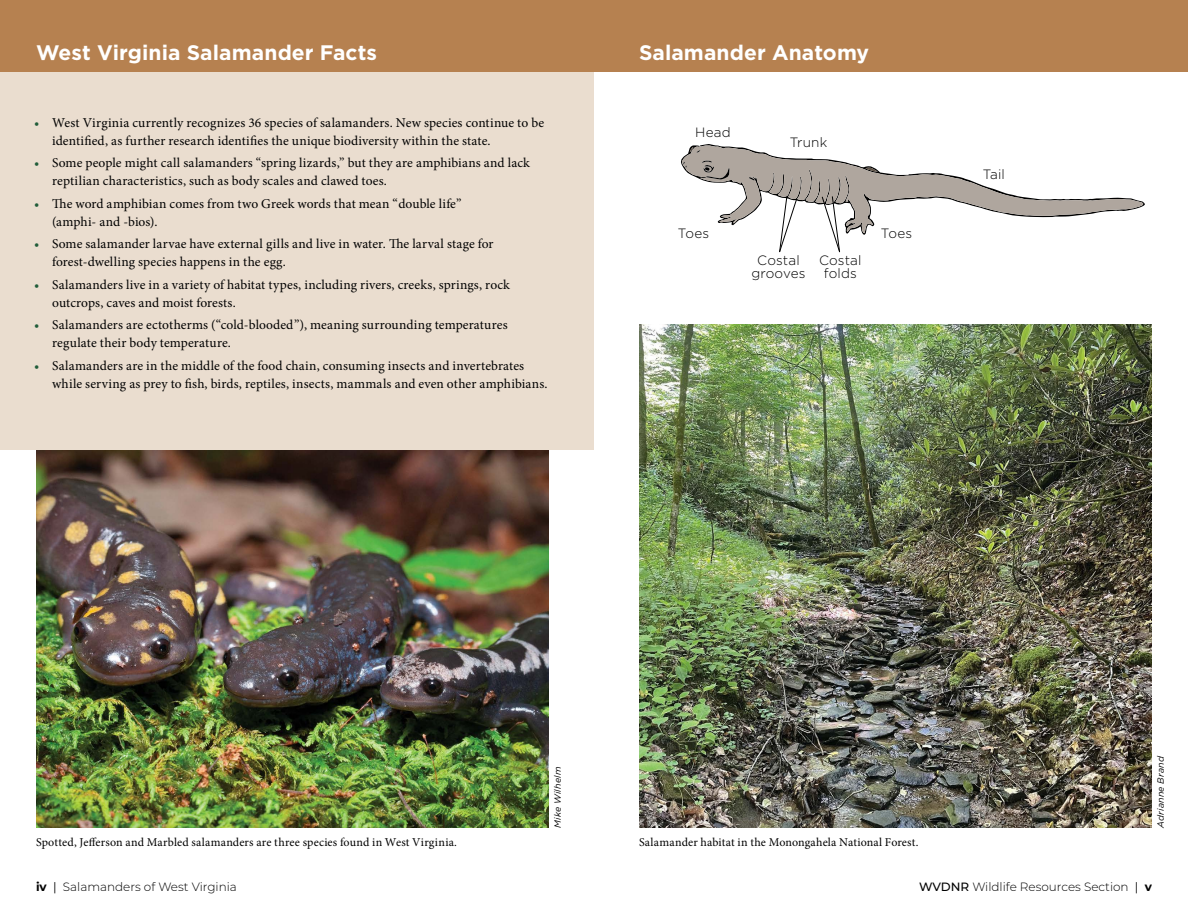
<style>
.page{position:relative;width:1188px;height:918px;background:#fff}
.page>*{position:absolute;margin:0;border:0;box-sizing:border-box;transform-origin:0 0}
.t1{font:700 21px "Gotham";letter-spacing:.005em;color:#fff}
.t2{font:13.5px/18px "Minion Pro";letter-spacing:.01em;color:#000}
.t3{font:300 13.5px/13.5px "Gotham";letter-spacing:.01em;color:#000;text-align:center}
.t4{font:12px "Minion Pro";letter-spacing:.01em;color:#000}
.t5{font:300 12px "Montserrat";color:#000}
.t6{font:italic 9px "Gotham";letter-spacing:.025em;color:#000}
.s1{color:#205c39}
.s2{font-weight:700}
.s3{font-weight:400}
.s4{font-weight:500}
</style>
<div class="page">
<div style="left:0;top:0;width:1188px;height:72px;background:#b68150"></div>
<div style="left:0;top:72px;width:594px;height:378px;background:#eaddcf"></div>
<img style="left:36px;top:450px;width:513px;height:378px">
<svg style="left:681px;top:144px;width:464px;height:109px"></svg>
<img style="left:639px;top:324px;width:513px;height:504px">
<h1 class="t1" style="left:36px;top:38px;width:343px">West Virginia Salamander Facts</h1>
<p class="t2" style="left:52px;top:114px;width:493px;text-indent:-18px"><span class="s1">•</span> West Virginia currently recognizes 36 species of salamanders. New species continue to be identified, as further research identifies the unique biodiversity within the state.</p>
<p class="t2" style="left:52px;top:154px;width:479px;text-indent:-18px"><span class="s1">•</span> Some people might call salamanders “spring lizards,” but they are amphibians and lack reptilian characteristics, such as body scales and clawed toes.</p>
<p class="t2" style="left:52px;top:195px;width:411px;text-indent:-18px"><span class="s1">•</span> The word amphibian comes from two Greek words that mean “double life” (amphi- and -bios).</p>
<p class="t2" style="left:52px;top:235px;width:443px;text-indent:-18px"><span class="s1">•</span> Some salamander larvae have external gills and live in water. The larval stage for forest-dwelling species happens in the egg.</p>
<p class="t2" style="left:52px;top:276px;width:459px;text-indent:-18px"><span class="s1">•</span> Salamanders live in a variety of habitat types, including rivers, creeks, springs, rock outcrops, caves and moist forests.</p>
<p class="t2" style="left:52px;top:316px;width:457px;text-indent:-18px"><span class="s1">•</span> Salamanders are ectotherms (“cold-blooded”), meaning surrounding temperatures regulate their body temperature.</p>
<p class="t2" style="left:52px;top:357px;width:497px;text-indent:-18px"><span class="s1">•</span> Salamanders are in the middle of the food chain, consuming insects and invertebrates while serving as prey to fish, birds, reptiles, insects, mammals and even other amphibians.</p>
<h1 class="t1" style="left:639px;top:38px;width:232px">Salamander Anatomy</h1>
<p class="t3" style="left:695px;top:125px;width:37px">Head</p>
<p class="t3" style="left:790px;top:136px;width:39px">Trunk</p>
<p class="t3" style="left:678px;top:226px;width:33px">Toes</p>
<p class="t3" style="left:881px;top:226px;width:33px">Toes</p>
<p class="t3" style="left:751px;top:253px;width:55px">Costal grooves</p>
<p class="t3" style="left:819px;top:253px;width:44px">Costal folds</p>
<p class="t3" style="left:983px;top:167px;width:24px">Tail</p>
<p class="t4" style="left:36px;top:834px;width:423px">Spotted, Jefferson and Marbled salamanders are three species found in West Virginia.</p>
<p class="t6" style="left:552px;top:828px;width:63px;rotate:-90deg">Mike Wilhelm</p>
<p class="t6" style="left:1155px;top:828px;width:74px;rotate:-90deg">Adrianne Brand</p>
<p class="t4" style="left:639px;top:834px;width:281px">Salamander habitat in the Monongahela National Forest.</p>
<p class="t5" style="left:36px;top:879px;width:202px"><span class="s2">iv</span> <span class="s3">|</span> Salamanders of West Virginia</p>
<p class="t5" style="left:919px;top:879px;width:234px"><span class="s4">WVDNR</span> Wildlife Resources Section <span class="s3">|</span> <span class="s2">v</span></p>
</div>
